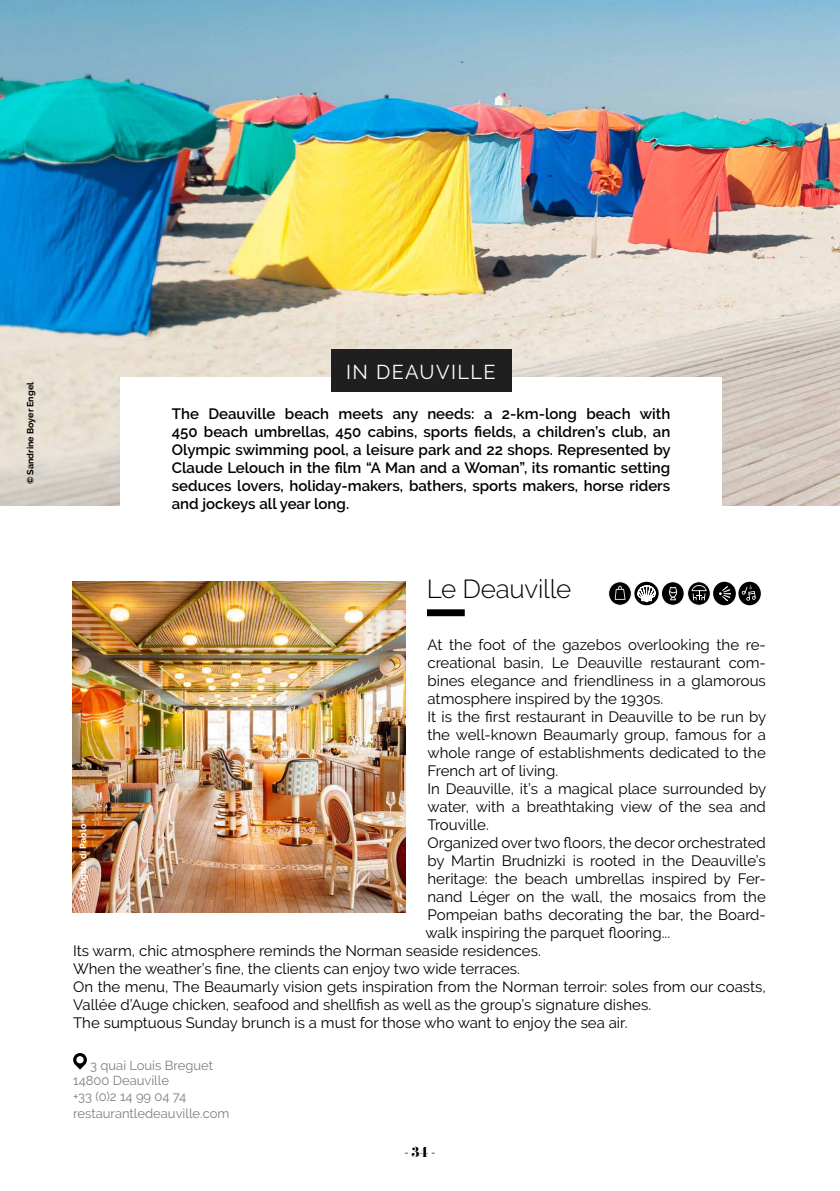
<style>
.page{position:relative;width:840px;height:1191px;background:#fff}
.page>*{position:absolute;margin:0;border:0;box-sizing:border-box;transform-origin:0 0}
.t1{font:300 26px "Raleway";letter-spacing:-.01em;color:#000}
.t2{font:20px "Raleway";letter-spacing:.07em;color:#fff}
.t3{font:15px "Raleway";color:#000}
.t4{font:600 15px/18px "Raleway";color:#000;text-align:justify}
.t5{font:14px "Pistilli";color:#000}
.t6{font:13px/16px "Raleway";color:#7e7e7d}
.t7{font:700 9px "Raleway";color:#000}
.t8{font:700 9px "Raleway";color:#fff}
</style>
<div class="page">
<img style="left:0;top:0;width:839px;height:506px">
<svg style="left:73px;top:1053px;width:14px;height:16px"></svg>
<div style="left:427px;top:609px;width:37px;height:7px;background:#000"></div>
<img style="left:72px;top:581px;width:333px;height:331px">
<div style="left:120px;top:377px;width:601px;height:158px;background:#fff"></div>
<div style="left:331px;top:349px;width:180px;height:42px;background:#1f1f1f"></div>
<svg style="left:687px;top:582px;width:23px;height:23px"></svg>
<div style="left:687px;top:581px;width:23px;height:24px;border:1px solid #fff;border-radius:50%"></div>
<svg style="left:691px;top:585px;width:15px;height:15px"></svg>
<svg style="left:661px;top:582px;width:22px;height:23px"></svg>
<div style="left:661px;top:581px;width:23px;height:24px;border:1px solid #fff;border-radius:50%"></div>
<svg style="left:668px;top:586px;width:8px;height:14px"></svg>
<div style="left:608px;top:582px;width:23px;height:23px;background:#000;border-radius:50%"></div>
<div style="left:608px;top:581px;width:23px;height:24px;border:1px solid #fff;border-radius:50%"></div>
<svg style="left:614px;top:585px;width:11px;height:15px"></svg>
<svg style="left:712px;top:582px;width:23px;height:23px"></svg>
<svg style="left:718px;top:586px;width:12px;height:15px"></svg>
<svg style="left:634px;top:582px;width:24px;height:23px"></svg>
<svg style="left:637px;top:583px;width:18px;height:22px"></svg>
<div style="left:738px;top:582px;width:22px;height:23px;background:#000;border-radius:50%"></div>
<svg style="left:741px;top:585px;width:14px;height:16px"></svg>
<p class="t7" style="left:25px;top:484px;width:104px;rotate:-90deg">© Sandrine Boyer Engel</p>
<h2 class="t2" style="left:346px;top:360px;width:151px">IN DEAUVILLE</h2>
<p class="t4" style="left:172px;top:405px;width:500px">The Deauville beach meets any needs: a 2-km-long beach with 450 beach umbrellas, 450 cabins, sports fields, a children’s club, an Olympic swimming pool, a leisure park and 22 shops. Represented by Claude Lelouch in the film “A Man and a Woman”, its romantic setting seduces lovers, holiday-makers, bathers, sports makers, horse riders and jockeys all year long.</p>
<h1 class="t1" style="left:427px;top:574px;width:146px">Le Deauville</h1>
<p class="t3" style="left:427px;top:636px;width:340px">At the foot of the gazebos overlooking the re-</p>
<p class="t3" style="left:427px;top:654px;width:340px">creational basin, Le Deauville restaurant com-</p>
<p class="t3" style="left:427px;top:672px;width:339px">bines elegance and friendliness in a glamorous</p>
<p class="t3" style="left:427px;top:690px;width:237px">atmosphere inspired by the 1930s.</p>
<p class="t3" style="left:427px;top:708px;width:340px">It is the first restaurant in Deauville to be run by</p>
<p class="t3" style="left:427px;top:726px;width:340px">the well-known Beaumarly group, famous for a</p>
<p class="t3" style="left:427px;top:744px;width:339px">whole range of establishments dedicated to the</p>
<p class="t3" style="left:427px;top:762px;width:132px">French art of living.</p>
<p class="t3" style="left:427px;top:780px;width:340px">In Deauville, it’s a magical place surrounded by</p>
<p class="t3" style="left:427px;top:798px;width:340px">water, with a breathtaking view of the sea and</p>
<p class="t3" style="left:427px;top:816px;width:63px">Trouville.</p>
<p class="t3" style="left:427px;top:834px;width:340px">Organized over two floors, the decor orchestrated</p>
<p class="t3" style="left:427px;top:852px;width:340px">by Martin Brudnizki is rooted in the Deauville’s</p>
<p class="t3" style="left:427px;top:870px;width:339px">heritage: the beach umbrellas inspired by Fer-</p>
<p class="t3" style="left:427px;top:888px;width:339px">nand Léger on the wall, the mosaics from the</p>
<p class="t3" style="left:427px;top:906px;width:340px">Pompeian baths decorating the bar, the Board-</p>
<p class="t3" style="left:425px;top:924px;width:246px">walk inspiring the parquet flooring...</p>
<p class="t3" style="left:73px;top:942px;width:469px">Its warm, chic atmosphere reminds the Norman seaside residences.</p>
<p class="t3" style="left:73px;top:960px;width:448px">When the weather’s fine, the clients can enjoy two wide terraces.</p>
<p class="t3" style="left:73px;top:978px;width:694px">On the menu, The Beaumarly vision gets inspiration from the Norman terroir: soles from our coasts,</p>
<p class="t3" style="left:73px;top:996px;width:579px">Vallée d’Auge chicken, seafood and shellfish as well as the group’s signature dishes.</p>
<p class="t3" style="left:73px;top:1014px;width:555px">The sumptuous Sunday brunch is a must for those who want to enjoy the sea air.</p>
<p class="t6" style="left:73px;top:1057px;width:158px;text-indent:17px">3 quai Louis Breguet<br>14800 Deauville<br>+33 (0)2 14 99 04 74 restaurantledeauville.com</p>
<p class="t8" style="left:78px;top:901px;width:78px;rotate:-90deg">© Angela di Paolo</p>
<p class="t5" style="left:404px;top:1142px;width:33px">- 34 -</p>
</div>
